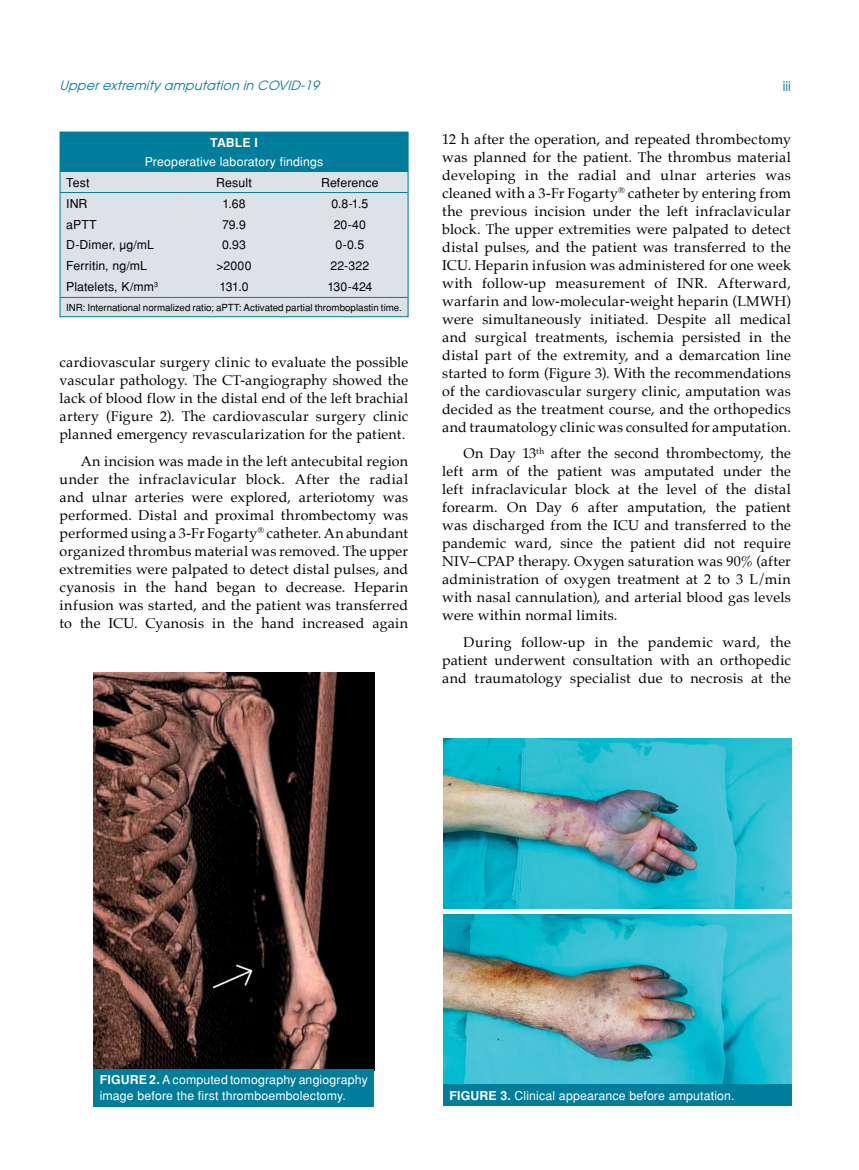
<style>
.page{position:relative;width:859px;height:1170px;background:#fff}
.page>*{position:absolute;margin:0;border:0;box-sizing:border-box;transform-origin:0 0}
.t1{font:14.25px/18px "Palatino";letter-spacing:.015em;color:#000;text-align:justify}
.t2{font:13.5px "Avant Garde Tr";color:#007d9a}
.t3{font:italic 12.75px "Avant Garde Tr";color:#007d9a}
.t4{font:12.3px/15.3px "Helvetica Normal Tr";letter-spacing:.01em;color:#fff}
.t5{font:12.3px "Helvetica Normal Tr";letter-spacing:.01em;color:#000}
.t6{font:700 12.3px "Helvetica Tr";color:#fff}
.t7{font:9.75px "Helvetica Normal Tr";color:#000}
.s1{font-family:"Helvetica Tr";font-weight:700}
</style>
<div class="page">
<div style="left:60px;top:132px;width:348px;height:185px;background:#dbe2e8"></div>
<div style="left:60px;top:132px;width:348px;height:39px;background:#007d9a"></div>
<hr style="left:60px;top:192px;width:116px;height:1px;background:#007d9a">
<hr style="left:176px;top:192px;width:116px;height:1px;background:#007d9a">
<hr style="left:292px;top:192px;width:116px;height:1px;background:#007d9a">
<hr style="left:60px;top:297px;width:116px;height:1px;background:#007d9a">
<hr style="left:176px;top:297px;width:116px;height:1px;background:#007d9a">
<hr style="left:292px;top:297px;width:116px;height:1px;background:#007d9a">
<div style="left:60px;top:132px;width:348px;height:185px;border:1px solid #007d9a"></div>
<img style="left:93px;top:672px;width:281px;height:396px">
<div style="left:93px;top:1068px;width:281px;height:38px;background:#007d9a"></div>
<img style="left:443px;top:738px;width:349px;height:346px">
<div style="left:443px;top:1084px;width:349px;height:22px;background:#007d9a"></div>
<hr style="left:442px;top:909px;width:351px;height:4px;background:#fff">
<p class="t3" style="left:60px;top:78px;width:265px">Upperextremityamputation in COVID-19</p>
<p class="t2" style="left:783px;top:77px;width:10px">iii</p>
<p class="t6" style="left:210px;top:135px;width:49px">Table I</p>
<p class="t4" style="left:145px;top:153px;width:180px">Preoperative laboratory findings</p>
<p class="t5" style="left:66px;top:175px;width:25px">Test</p>
<p class="t5" style="left:216px;top:175px;width:37px">Result</p>
<p class="t5" style="left:321px;top:175px;width:59px">Reference</p>
<p class="t5" style="left:66px;top:196px;width:23px">INR</p>
<p class="t5" style="left:222px;top:196px;width:25px">1.68</p>
<p class="t5" style="left:331px;top:196px;width:39px">0.8-1.5</p>
<p class="t5" style="left:66px;top:217px;width:32px">aPTT</p>
<p class="t5" style="left:222px;top:217px;width:25px">79.9</p>
<p class="t5" style="left:334px;top:217px;width:34px">20-40</p>
<p class="t5" style="left:66px;top:238px;width:89px">D-Dimer, µg/mL</p>
<p class="t5" style="left:222px;top:238px;width:25px">0.93</p>
<p class="t5" style="left:336px;top:238px;width:30px">0-0.5</p>
<p class="t5" style="left:66px;top:259px;width:82px">Ferritin, ng/mL</p>
<p class="t5" style="left:217px;top:259px;width:36px">&gt;2000</p>
<p class="t5" style="left:331px;top:259px;width:40px">22-322</p>
<p class="t5" style="left:66px;top:280px;width:93px">Platelets, K/mm<sup>3</sup></p>
<p class="t5" style="left:220px;top:280px;width:30px">131.0</p>
<p class="t5" style="left:327px;top:280px;width:47px">130-424</p>
<p class="t7" style="left:66px;top:301px;width:337px">INR: International normalized ratio; aPTT: Activated partial thromboplastin time.</p>
<p class="t1" style="left:60px;top:353px;width:350px">cardiovascular surgery clinic to evaluate the possible vascular pathology. The CT-angiography showed the lack of blood flow in the distal end of the left brachial artery (Figure 2). The cardiovascular surgery clinic planned emergency revascularization for the patient.</p>
<p class="t1" style="left:60px;top:452px;width:350px;text-indent:21px">An incision was made in the left antecubital region under the infraclavicular block. After the radial and ulnar arteries were explored, arteriotomy was performed. Distal and proximal thrombectomy was performed using a 3-Fr Fogarty<sup>®</sup> catheter. An abundant organized thrombus material was removed. The upper extremities were palpated to detect distal pulses, and cyanosis in the hand began to decrease. Heparin infusion was started, and the patient was transferred to the ICU. Cyanosis in the hand increased again</p>
<p class="t1" style="left:442px;top:130px;width:350px">12 h after the operation, and repeated thrombectomy was planned for the patient. The thrombus material developing in the radial and ulnar arteries was cleaned with a 3-Fr Fogarty<sup>®</sup> catheter by entering from the previous incision under the left infraclavicular block. The upper extremities were palpated to detect distal pulses, and the patient was transferred to the ICU. Heparin infusion was administered for one week with follow-up measurement of INR. Afterward, warfarin and low-molecular-weight heparin (LMWH) were simultaneously initiated. Despite all medical and surgical treatments, ischemia persisted in the distal part of the extremity, and a demarcation line started to form (Figure 3). With the recommendations of the cardiovascular surgery clinic, amputation was decided as the treatment course, and the orthopedics and traumatology clinic was consulted for amputation.</p>
<p class="t1" style="left:442px;top:444px;width:350px;text-indent:21px">On Day 13<sup>th</sup> after the second thrombectomy, the left arm of the patient was amputated under the left infraclavicular block at the level of the distal forearm. On Day 6 after amputation, the patient was discharged from the ICU and transferred to the pandemic ward, since the patient did not require NIV–CPAP therapy. Oxygen saturation was 90% (after administration of oxygen treatment at 2 to 3 L/min with nasal cannulation), and arterial blood gas levels were within normal limits.</p>
<p class="t1" style="left:442px;top:633px;width:350px;text-indent:21px">During follow-up in the pandemic ward, the patient underwent consultation with an orthopedic and traumatology specialist due to necrosis at the</p>
<p class="t4" style="left:100px;top:1072px;width:270px"><span class="s1">FIGURE 2.</span> A computed tomography angiography image before the first thromboembolectomy.</p>
<p class="t4" style="left:449px;top:1087px;width:286px"><span class="s1">FIGURE 3.</span> Clinical appearance before amputation.</p>
</div>
